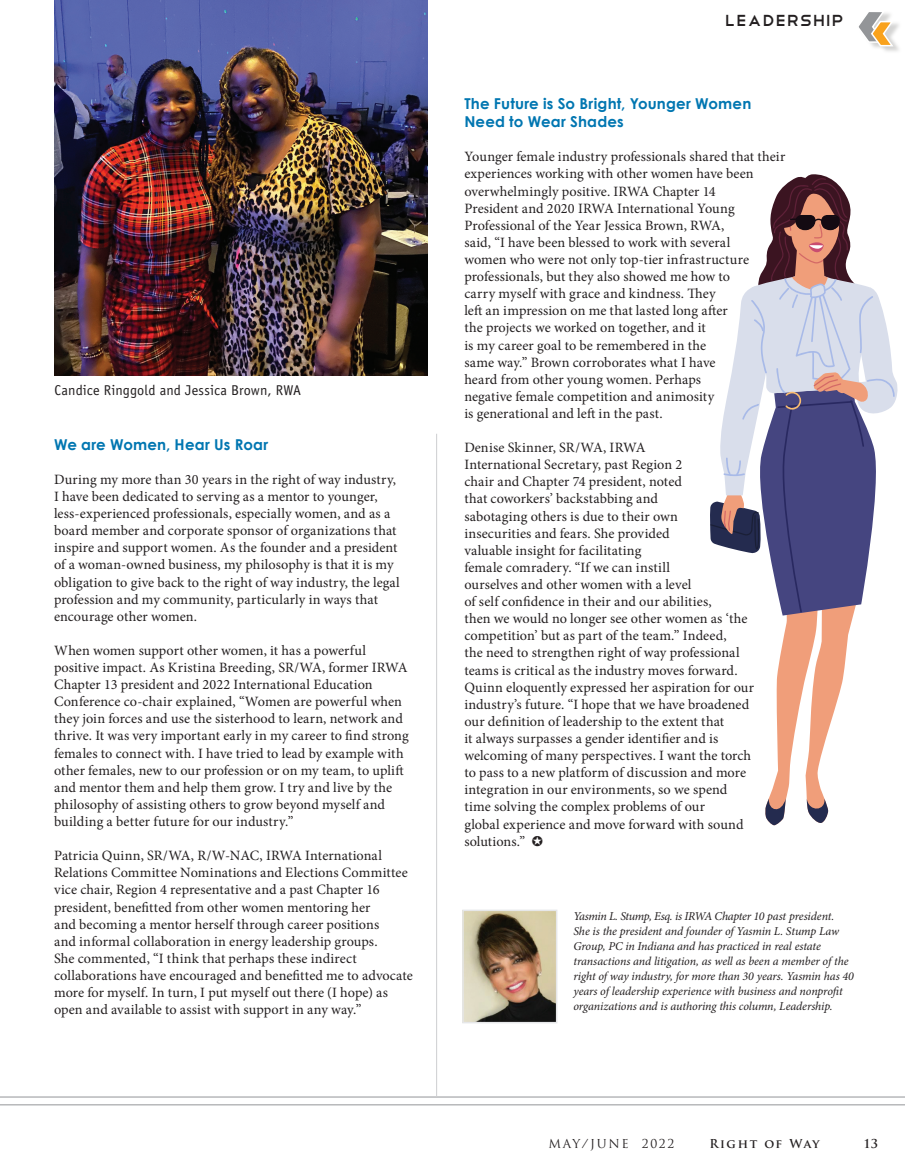
<style>
.page{position:relative;width:905px;height:1175px;background:#fff}
.page>*{position:absolute;margin:0;border:0;box-sizing:border-box;transform-origin:0 0}
.t1{font:21px "Telegrafico";letter-spacing:.025em;color:#231f20}
.t2{font:700 15px/18px "Century Gothic";letter-spacing:.01em;color:#0076b1}
.t3{font:14.25px/17.1px "Minion Pro";letter-spacing:.005em;color:#231f20}
.t4{font:14.25px "Officina Sans Std";letter-spacing:.005em;color:#231f20}
.t5{font:italic 12px/15px "Minion Pro";letter-spacing:-.01em;color:#231f20}
.t6{font:12px "Trajan Pro";letter-spacing:.14em;color:#231f20}
.t7{font:700 12px "Trajan Pro";letter-spacing:.12em;color:#231f20}
</style>
<div class="page">
<hr style="left:0;top:1104px;width:904px;height:1px;background:#939598">
<hr style="left:0;top:1096px;width:904px;height:1px;background:#939598">
<hr style="left:436px;top:434px;width:1px;height:663px;background:#cdced0">
<img style="left:465px;top:912px;width:89px;height:108px">
<div style="left:462px;top:909px;width:95px;height:114px;border:2px solid #e6e7e9"></div>
<img style="left:54px;top:0;width:374px;height:376px">
<svg style="left:710px;top:174px;width:188px;height:651px"></svg>
<div style="left:873px;top:22px;width:28px;height:32px;background:#c6c6c5;opacity:.75"></div>
<svg style="left:858px;top:12px;width:36px;height:35px"></svg>
<p class="t4" style="left:55px;top:382px;width:248px">Candice Ringgold and Jessica Brown, RWA</p>
<p class="t2" style="left:54px;top:435px;width:216px">We are Women, Hear Us Roar</p>
<p class="t3" style="left:54px;top:471px;width:347px">During my more than 30 years in the right of way industry, I have been dedicated to serving as a mentor to younger, less-experienced professionals, especially women, and as a board member and corporate sponsor of organizations that inspire and support women. As the founder and a president of a woman-owned business, my philosophy is that it is my obligation to give back to the right of way industry, the legal profession and my community, particularly in ways that encourage other women.</p>
<p class="t3" style="left:54px;top:642px;width:356px">When women support other women, it has a powerful positive impact. As Kristina Breeding, SR/WA, former IRWA Chapter 13 president and 2022 International Education Conference co-chair explained, “Women are powerful when they join forces and use the sisterhood to learn, network and thrive. It was very important early in my career to find strong females to connect with. I have tried to lead by example with other females, new to our profession or on my team, to uplift and mentor them and help them grow. I try and live by the philosophy of assisting others to grow beyond myself and building a better future for our industry.”</p>
<p class="t3" style="left:54px;top:847px;width:360px">Patricia Quinn, SR/WA, R/W-NAC, IRWA International Relations Committee Nominations and Elections Committee vice chair, Region 4 representative and a past Chapter 16 president, benefitted from other women mentoring her<br>and becoming a mentor herself through career positions<br>and informal collaboration in energy leadership groups.<br>She commented, “I think that perhaps these indirect collaborations have encouraged and benefitted me to advocate more for myself. In turn, I put myself out there (I hope) as open and available to assist with support in any way.”</p>
<p class="t1" style="left:725px;top:7px;width:121px">Leadership</p>
<p class="t2" style="left:464px;top:94px;width:288px">The Future is So Bright, Younger Women<br>Need to Wear Shades</p>
<p class="t3" style="left:464px;top:148px;width:322px">Younger female industry professionals shared that their experiences working with other women have been overwhelmingly positive. IRWA Chapter 14<br>President and 2020 IRWA International Young Professional of the Year Jessica Brown, RWA,<br>said, “I have been blessed to work with several<br>women who were not only top-tier infrastructure professionals, but they also showed me how to<br>carry myself with grace and kindness. They<br>left an impression on me that lasted long after<br>the projects we worked on together, and it<br>is my career goal to be remembered in the<br>same way.” Brown corroborates what I have<br>heard from other young women. Perhaps<br>negative female competition and animosity<br>is generational and left in the past.</p>
<p class="t3" style="left:464px;top:439px;width:291px">Denise Skinner, SR/WA, IRWA<br>International Secretary, past Region 2<br>chair and Chapter 74 president, noted<br>that coworkers’ backstabbing and<br>sabotaging others is due to their own<br>insecurities and fears. She provided<br>valuable insight for facilitating<br>female comradery. “If we can instill<br>ourselves and other women with a level<br>of self confidence in their and our abilities,<br>then we would no longer see other women as ‘the competition’ but as part of the team.” Indeed,<br>the need to strengthen right of way professional teams is critical as the industry moves forward.<br>Quinn eloquently expressed her aspiration for our industry’s future. “I hope that we have broadened our definition of leadership to the extent that<br>it always surpasses a gender identifier and is welcoming of many perspectives. I want the torch to pass to a new platform of discussion and more integration in our environments, so we spend time solving the complex problems of our<br>global experience and move forward with sound solutions.”</p>
<p class="t5" style="left:573px;top:908px;width:282px">Yasmin L. Stump, Esq. is IRWA Chapter 10 past president.<br>She is the president and founder of Yasmin L. Stump Law Group, PC in Indiana and has practiced in real estate transactions and litigation, as well as been a member of the right of way industry, for more than 30 years. Yasmin has 40 years of leadership experience with business and nonprofit organizations and is authoring this column, Leadership.</p>
<p class="t6" style="left:548px;top:1136px;width:127px">MAY/JUNE 2022</p>
<p class="t7" style="left:709px;top:1136px;width:112px">Right of Way</p>
<p class="t7" style="left:863px;top:1136px;width:16px">13</p>
</div>
